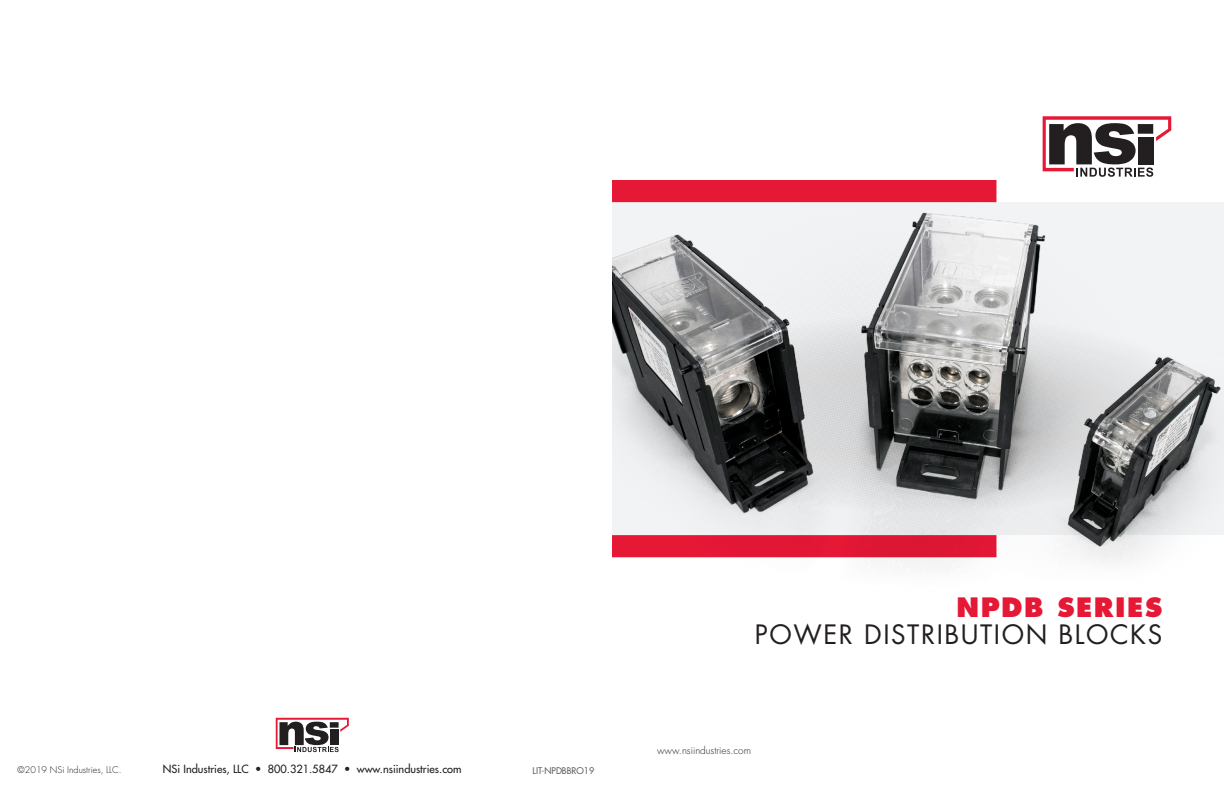
<style>
.page{position:relative;width:1224px;height:792px;background:#fff}
.page>*{position:absolute;margin:0;border:0;box-sizing:border-box;transform-origin:0 0}
.Headline{font:26px "Futura";letter-spacing:.06em;color:#231f20}
.Headline-2{font:800 26px "Futura";letter-spacing:.06em;color:#e51836}
.t1{font:11px "Futura";color:#231f20}
.t2{font:300 10px "Futura";color:#231f20}
.t3{font:300 9px "Futura";color:#231f20}
.t4{font:9px "Futura";color:#636366}
</style>
<div class="page">
<svg style="left:1043px;top:116px;width:128px;height:61px"></svg>
<img style="left:612px;top:181px;width:612px;height:391px">
<svg style="left:276px;top:718px;width:73px;height:34px"></svg>
<p class="t3" style="left:18px;top:764px;width:106px">©2019 NSi Industries, LLC.</p>
<p class="t1" style="left:163px;top:762px;width:300px">NSi Industries, LLC • 800.321.5847 • www.nsiindustries.com</p>
<p class="t4" style="left:533px;top:765px;width:63px">LIT-NPDBBRO19</p>
<p class="Headline-2" style="left:957px;top:591px;width:207px">NPDB SERIES</p>
<p class="Headline" style="left:755px;top:617px;width:409px">POWER DISTRIBUTION BLOCKS</p>
<p class="t2" style="left:657px;top:744px;width:96px">www.nsiindustries.com</p>
</div>
